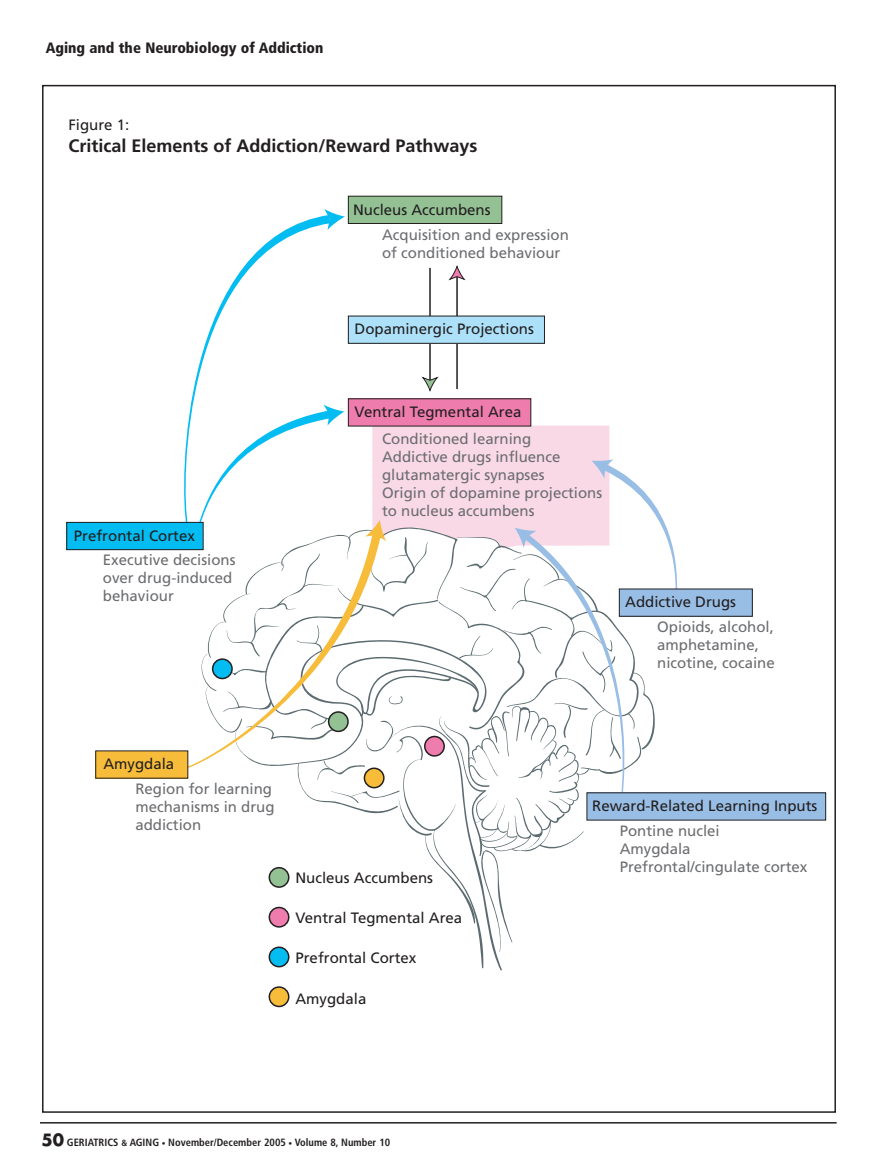
<style>
.page{position:relative;width:878px;height:1175px;background:#fff}
.page>*{position:absolute;margin:0;border:0;box-sizing:border-box;transform-origin:0 0}
.t1{font:700 18px "Frutiger";color:#231f20}
.t2{font:15px/18px "Frutiger";color:#6c6d70}
.t3{font:15px "Frutiger";color:#231f20}
.t4{font:900 condensed 15px "Frutiger";color:#231f20}
.t5{font:700 condensed 10.5px "Frutiger";color:#231f20}
.s1{font-family:"Futura";font-stretch:normal;font-size:16.5px}
.s2{font-size:9px}
.s3{font-size:7.5px}
</style>
<div class="page">
<hr style="left:40px;top:1122px;width:796px;height:1px;background:#231f20">
<svg style="left:196px;top:404px;width:482px;height:566px"></svg>
<svg style="left:178px;top:215px;width:152px;height:312px"></svg>
<svg style="left:324px;top:209px;width:21px;height:21px"></svg>
<hr style="left:429px;top:268px;width:2px;height:113px;background:#231f20">
<svg style="left:421px;top:376px;width:18px;height:15px"></svg>
<hr style="left:456px;top:275px;width:2px;height:114px;background:#231f20">
<svg style="left:448px;top:265px;width:18px;height:16px"></svg>
<div style="left:425px;top:736px;width:19px;height:20px;background:#ee7dae;border-radius:50%"></div>
<div style="left:424px;top:735px;width:21px;height:21px;border:2px solid #231f20;border-radius:50%"></div>
<div style="left:364px;top:768px;width:20px;height:19px;background:#f7bc39;border-radius:50%"></div>
<div style="left:363px;top:767px;width:21px;height:21px;border:2px solid #231f20;border-radius:50%"></div>
<div style="left:328px;top:712px;width:20px;height:19px;background:#93c194;border-radius:50%"></div>
<div style="left:328px;top:711px;width:21px;height:21px;border:2px solid #231f20;border-radius:50%"></div>
<div style="left:213px;top:659px;width:19px;height:19px;background:#03bdf2;border-radius:50%"></div>
<div style="left:212px;top:658px;width:21px;height:21px;border:2px solid #231f20;border-radius:50%"></div>
<div style="left:269px;top:867px;width:20px;height:20px;background:#93c194;border-radius:50%"></div>
<div style="left:268px;top:867px;width:21px;height:20px;border:2px solid #231f20;border-radius:50%"></div>
<div style="left:269px;top:907px;width:20px;height:20px;background:#ee7dae;border-radius:50%"></div>
<div style="left:268px;top:906px;width:21px;height:21px;border:2px solid #231f20;border-radius:50%"></div>
<div style="left:269px;top:947px;width:20px;height:19px;background:#03bdf2;border-radius:50%"></div>
<div style="left:268px;top:946px;width:21px;height:21px;border:2px solid #231f20;border-radius:50%"></div>
<div style="left:269px;top:987px;width:20px;height:19px;background:#f7bc39;border-radius:50%"></div>
<div style="left:268px;top:986px;width:21px;height:21px;border:2px solid #231f20;border-radius:50%"></div>
<div style="left:67px;top:522px;width:136px;height:27px;background:#03bdf2"></div>
<div style="left:66px;top:522px;width:137px;height:28px;border:1px solid #231f20"></div>
<div style="left:96px;top:751px;width:92px;height:27px;background:#f7bc39"></div>
<div style="left:587px;top:792px;width:238px;height:28px;background:#99bee5"></div>
<div style="left:619px;top:589px;width:133px;height:27px;background:#99bee5"></div>
<div style="left:348px;top:399px;width:183px;height:27px;background:#ee7dae"></div>
<div style="left:348px;top:398px;width:183px;height:28px;border:1px solid #231f20"></div>
<div style="left:348px;top:316px;width:196px;height:27px;background:#ade1f9"></div>
<div style="left:348px;top:316px;width:197px;height:28px;border:1px solid #231f20"></div>
<div style="left:348px;top:196px;width:154px;height:27px;background:#93c194"></div>
<div style="left:348px;top:196px;width:154px;height:28px;border:1px solid #231f20"></div>
<p class="t4" style="left:46px;top:42px;width:279px">Aging and the Neurobiology of Addiction</p>
<p class="t3" style="left:68px;top:119px;width:62px">Figure 1:</p>
<p class="t1" style="left:68px;top:138px;width:410px">Critical Elements of Addiction/Reward Pathways</p>
<p class="t3" style="left:353px;top:203px;width:139px">Nucleus Accumbens</p>
<p class="t2" style="left:382px;top:227px;width:188px">Acquisition and expression of conditioned behaviour</p>
<p class="t3" style="left:354px;top:323px;width:181px">Dopaminergic Projections</p>
<p class="t3" style="left:74px;top:529px;width:122px">Prefrontal Cortex</p>
<p class="t2" style="left:103px;top:552px;width:134px">Executive decisions over drug-induced behaviour</p>
<p class="t3" style="left:354px;top:406px;width:168px">Ventral Tegmental Area</p>
<p class="t2" style="left:382px;top:431px;width:222px">Conditioned learning<br>Addictive drugs influence glutamatergic synapses<br>Origin of dopamine projections to nucleus accumbens</p>
<p class="t3" style="left:625px;top:596px;width:112px">Addictive Drugs</p>
<p class="t2" style="left:657px;top:619px;width:119px">Opioids, alcohol, amphetamine, nicotine, cocaine</p>
<p class="t3" style="left:103px;top:758px;width:72px">Amygdala</p>
<p class="t2" style="left:135px;top:781px;width:141px">Region for learning mechanisms in drug addiction</p>
<p class="t3" style="left:295px;top:871px;width:139px">Nucleus Accumbens</p>
<p class="t3" style="left:295px;top:911px;width:168px">Ventral Tegmental Area</p>
<p class="t3" style="left:295px;top:952px;width:122px">Prefrontal Cortex</p>
<p class="t3" style="left:295px;top:992px;width:72px">Amygdala</p>
<p class="t3" style="left:592px;top:800px;width:227px">Reward-Related Learning Inputs</p>
<p class="t2" style="left:619px;top:822px;width:189px">Pontine nuclei<br>Amygdala<br>Prefrontal/cingulate cortex</p>
<p class="t5" style="left:41px;top:1138px;width:350px"><span class="s1">50</span> GERIATRICS <span class="s2">&amp;</span> AGING <span class="s3">•</span> November/December 2005 <span class="s3">•</span> Volume 8, Number 10</p>
</div>
